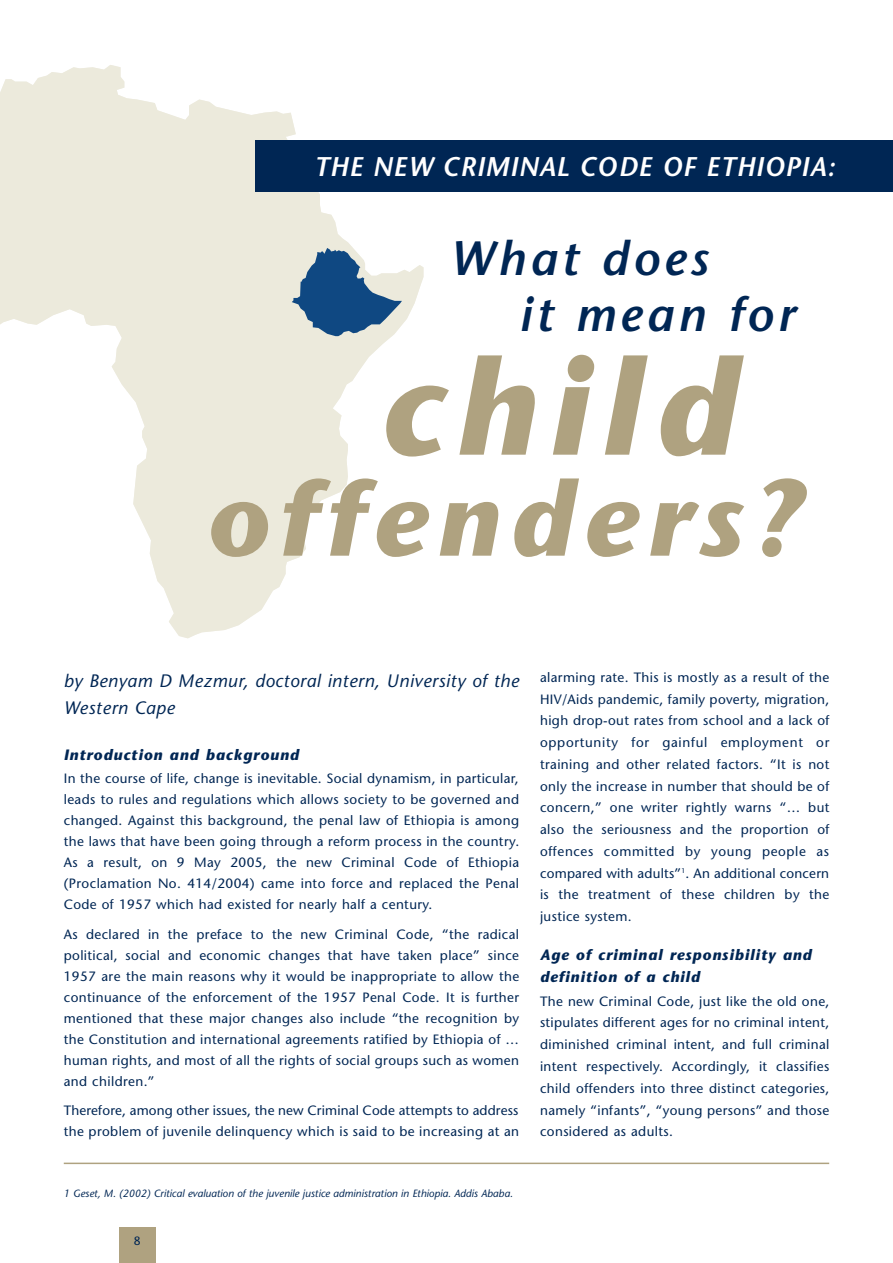
<style>
.page{position:relative;width:893px;height:1263px;background:#fff}
.page>*{position:absolute;margin:0;border:0;box-sizing:border-box;transform-origin:0 0}
.t1{font:italic 700 135px "Stone Sans";letter-spacing:.095em;color:#afa280}
.t2{font:italic 700 105px "Stone Sans";letter-spacing:.095em;color:#afa280}
.t3{font:italic 600 48px "Stone Sans";letter-spacing:.085em;color:#002654}
.t4{font:italic 600 27px "Stone Sans";letter-spacing:.03em;color:#fff}
.t5{font:italic 18px/27px "Stone Sans";letter-spacing:.03em;color:#002654}
.t6{font:italic 700 15px/21.8px "Stone Sans";letter-spacing:.065em;color:#002654}
.t7{font:13.5px/21.8px "Stone Sans";letter-spacing:.03em;color:#002654;text-align:justify}
.t8{font:13.5px/21px "Stone Sans";letter-spacing:.01em;color:#002654}
.t9{font:12px "Stone Sans";color:#002654}
.t10{font:italic 10.5px "Stone Sans";color:#002654}
</style>
<div class="page">
<div style="left:120px;top:1227px;width:36px;height:36px;background:#afa280"></div>
<svg style="left:0;top:65px;width:423px;height:573px;fill:#eceadc"></svg>
<svg style="left:292px;top:248px;width:110px;height:88px"></svg>
<div style="left:255px;top:140px;width:638px;height:51px;background:#002654"></div>
<hr style="left:64px;top:1162px;width:765px;height:2px;background:#afa280">
<h3 class="t4" style="left:314px;top:156px;width:522px">THE NEW CRIMINAL CODE OF ETHIOPIA:</h3>
<h3 class="t3" style="left:450px;top:240px;width:260px">What does</h3>
<h3 class="t3" style="left:519px;top:296px;width:277px">it mean for</h3>
<h1 class="t1" style="left:380px;top:355px;width:357px">child</h1>
<h2 class="t2" style="left:206px;top:478px;width:596px">offenders?</h2>
<h3 class="t5" style="left:64px;top:669px;width:457px">by Benyam D Mezmur, doctoral intern, University of the<br>Western Cape</h3>
<p class="t6" style="left:64px;top:746px;width:237px">Introduction and background</p>
<p class="t7" style="left:64px;top:769px;width:457px;line-height:21px">In the course of life, change is inevitable. Social dynamism, in particular, leads to rules and regulations which allows society to be governed and changed. Against this background, the penal law of Ethiopia is among the laws that have been going through a reform process in the country.<br>As a result, on 9 May 2005, the new Criminal Code of Ethiopia (Proclamation No. 414/2004) came into force and replaced the Penal Code of 1957 which had existed for nearly half a century.</p>
<p class="t7" style="left:64px;top:925px;width:457px;line-height:21px">As declared in the preface to the new Criminal Code, “the radical political, social and economic changes that have taken place” since 1957 are the main reasons why it would be inappropriate to allow the continuance of the enforcement of the 1957 Penal Code. It is further mentioned that these major changes also include “the recognition by the Constitution and international agreements ratified by Ethiopia of … human rights, and most of all the rights of social groups such as women and children.”</p>
<p class="t8" style="left:64px;top:1101px;width:457px">Therefore, among other issues, the new Criminal Code attempts to address the problem of juvenile delinquency which is said to be increasing at an</p>
<p class="t10" style="left:64px;top:1189px;width:451px">1 Geset, M. (2002) Critical evaluation of the juvenile justice administration in Ethiopia. Addis Ababa.</p>
<p class="t9" style="left:134px;top:1236px;width:8px">8</p>
<p class="t7" style="left:540px;top:668px;width:291px">alarming rate. This is mostly as a result of the HIV/Aids pandemic, family poverty, migration, high drop-out rates from school and a lack of opportunity for gainful employment or training and other related factors. “It is not only the increase in number that should be of concern,” one writer rightly warns “… but also the seriousness and the proportion of offences committed by young people as compared with adults”<sup>1</sup>. An additional concern is the treatment of these children by the justice system.</p>
<p class="t6" style="left:540px;top:945px;width:273px">Age of criminal responsibility and definition of a child</p>
<p class="t7" style="left:540px;top:991px;width:291px">The new Criminal Code, just like the old one, stipulates different ages for no criminal intent, diminished criminal intent, and full criminal intent respectively. Accordingly, it classifies child offenders into three distinct categories, namely “infants”, “young persons” and those considered as adults.</p>
</div>
